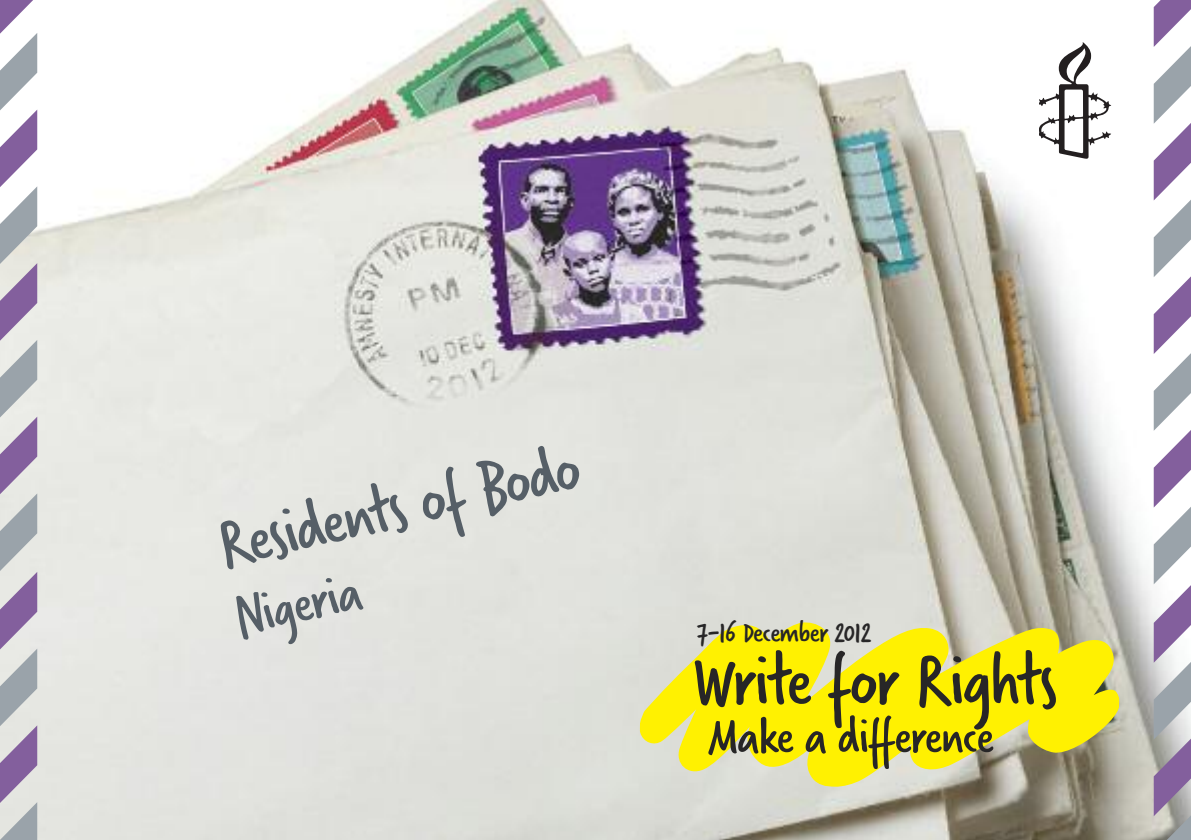
<style>
.page{position:relative;width:1191px;height:840px;background:#fff}
.page>*{position:absolute;margin:0;border:0;box-sizing:border-box;transform-origin:0 0}
.t1{font:78px "Verveine Corp";letter-spacing:-.025em;color:#272627}
.t2{font:72px "Verveine Corp";color:#565f67}
.t3{font:60px "Verveine Corp";color:#565f67}
.t4{font:54px "Verveine Corp";letter-spacing:-.025em;color:#272627}
.t5{font:30.8px "Verveine Corp";letter-spacing:-.025em;color:#272627}
</style>
<div class="page">
<img style="left:37px;top:0;width:1116px;height:839px">
<svg style="left:1039px;top:42px;width:72px;height:117px"></svg>
<svg style="left:637px;top:620px;width:485px;height:169px;background:#e9e046"></svg>
<svg style="left:1153px;top:0;width:38px;height:839px"></svg>
<svg style="left:0;top:0;width:37px;height:839px;background:#bcb6c6"></svg>
<h2 class="t2" style="left:208px;top:499px;width:370px;rotate:-13deg">Residents of Bodo</h2>
<h3 class="t3" style="left:226px;top:578px;width:130px;rotate:-13deg">Nigeria</h3>
<p class="t5" style="left:696px;top:611px;width:177px">7-16 December 2012</p>
<h1 class="t1" style="left:692px;top:627px;width:366px">Write for Rights</h1>
<h3 class="t4" style="left:708px;top:699px;width:287px">Make a difference</h3>
</div>
